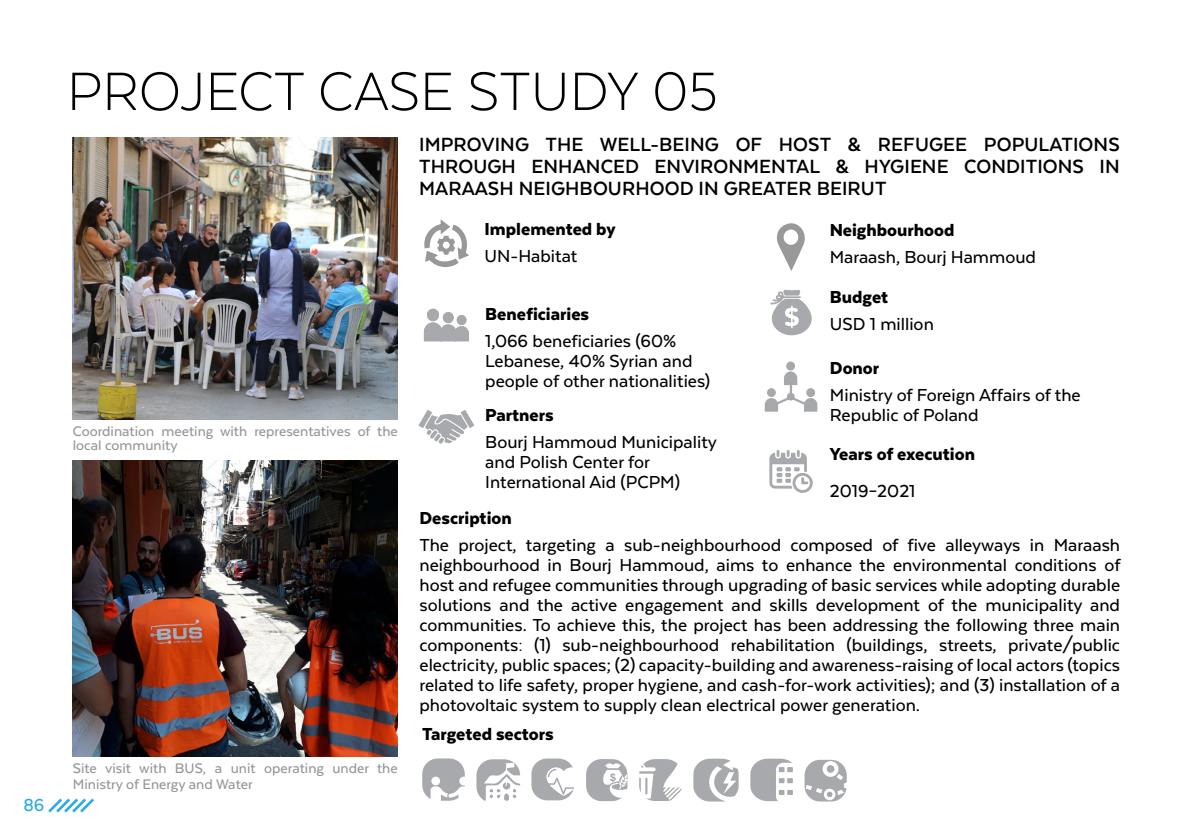
<style>
.page{position:relative;width:1191px;height:840px;background:#fff}
.page>*{position:absolute;margin:0;border:0;box-sizing:border-box;transform-origin:0 0}
.t1{font:300 62px "Texta";color:#000}
.t2{font:700 22px/22px "Texta";letter-spacing:.005em;color:#000;text-align:justify}
.t3{font:500 20px/20px "Texta";color:#000}
.t4{font:900 20px "Texta";color:#000}
.t5{font:500 20px "Texta";color:#2cace2}
.t6{font:500 16px/14px "Texta";color:#939598}
</style>
<div class="page">
<svg style="left:48px;top:798px;width:46px;height:15px"></svg>
<img style="left:73px;top:137px;width:325px;height:282px">
<img style="left:73px;top:460px;width:325px;height:296px">
<svg style="left:422px;top:758px;width:43px;height:42px"></svg>
<svg style="left:750px;top:758px;width:43px;height:42px"></svg>
<svg style="left:693px;top:758px;width:45px;height:43px"></svg>
<svg style="left:586px;top:759px;width:41px;height:41px"></svg>
<svg style="left:639px;top:759px;width:42px;height:41px"></svg>
<svg style="left:804px;top:759px;width:42px;height:42px"></svg>
<svg style="left:476px;top:759px;width:44px;height:41px"></svg>
<svg style="left:531px;top:758px;width:43px;height:41px"></svg>
<div style="left:427px;top:308px;width:12px;height:13px;background:#a7a9ac;border-radius:50%"></div>
<div style="left:443px;top:312px;width:10px;height:11px;background:#a7a9ac;border-radius:50%"></div>
<div style="left:457px;top:315px;width:9px;height:10px;background:#a7a9ac;border-radius:50%"></div>
<svg style="left:424px;top:322px;width:45px;height:19px"></svg>
<svg style="left:769px;top:450px;width:43px;height:42px"></svg>
<svg style="left:770px;top:289px;width:41px;height:46px"></svg>
<svg style="left:418px;top:410px;width:56px;height:33px"></svg>
<svg style="left:776px;top:223px;width:29px;height:48px"></svg>
<div style="left:786px;top:361px;width:9px;height:9px;background:#a6a8ab;border-radius:50%"></div>
<svg style="left:764px;top:371px;width:53px;height:40px"></svg>
<div style="left:787px;top:392px;width:7px;height:8px;background:#a6a8ab;border-radius:50%"></div>
<svg style="left:424px;top:219px;width:45px;height:48px"></svg>
<p class="t5" style="left:24px;top:794px;width:22px">86</p>
<h1 class="t1" style="left:67px;top:59px;width:652px">PROJECT CASE STUDY 05</h1>
<p class="t2" style="left:419px;top:133px;width:702px">IMPROVING THE WELL-BEING OF HOST &amp; REFUGEE POPULATIONS THROUGH ENHANCED ENVIRONMENTAL &amp; HYGIENE CONDITIONS IN MARAASH NEIGHBOURHOOD IN GREATER BEIRUT</p>
<p class="t6" style="left:73px;top:423px;width:326px">Coordination meeting with representatives of the local community</p>
<p class="t6" style="left:73px;top:759px;width:326px;line-height:16px">Site visit with BUS, a unit operating under the<br>Ministry of Energy and Water</p>
<p class="t4" style="left:484px;top:218px;width:132px">Implemented by</p>
<p class="t3" style="left:484px;top:245px;width:94px">UN-Habitat</p>
<p class="t4" style="left:485px;top:303px;width:105px">Beneficiaries</p>
<p class="t3" style="left:485px;top:330px;width:226px">1,066 beneficiaries (60%<br>Lebanese, 40% Syrian and people of other nationalities)</p>
<p class="t4" style="left:485px;top:404px;width:70px">Partners</p>
<p class="t3" style="left:485px;top:431px;width:233px">Bourj Hammoud Municipality and Polish Center for<br>International Aid (PCPM)</p>
<p class="t4" style="left:419px;top:507px;width:94px">Description</p>
<p class="t4" style="left:829px;top:219px;width:126px">Neighbourhood</p>
<p class="t3" style="left:829px;top:246px;width:208px">Maraash, Bourj Hammoud</p>
<p class="t4" style="left:830px;top:286px;width:60px">Budget</p>
<p class="t3" style="left:830px;top:313px;width:105px">USD 1 million</p>
<p class="t4" style="left:830px;top:357px;width:51px">Donor</p>
<p class="t3" style="left:830px;top:384px;width:252px">Ministry of Foreign Affairs of the<br>Republic of Poland</p>
<p class="t4" style="left:830px;top:443px;width:146px">Years of execution</p>
<p class="t3" style="left:830px;top:480px;width:87px">2019–2021</p>
<p class="t3" style="left:419px;top:534px;width:702px;text-align:justify">The project, targeting a sub-neighbourhood composed of five alleyways in Maraash neighbourhood in Bourj Hammoud, aims to enhance the environmental conditions of host and refugee communities through upgrading of basic services while adopting durable solutions and the active engagement and skills development of the municipality and communities. To achieve this, the project has been addressing the following three main components: (1) sub-neighbourhood rehabilitation (buildings, streets, private/public electricity, public spaces; (2) capacity-building and awareness-raising of local actors (topics related to life safety, proper hygiene, and cash-for-work activities); and (3) installation of a photovoltaic system to supply clean electrical power generation.</p>
<p class="t4" style="left:422px;top:723px;width:133px">Targeted sectors</p>
</div>
